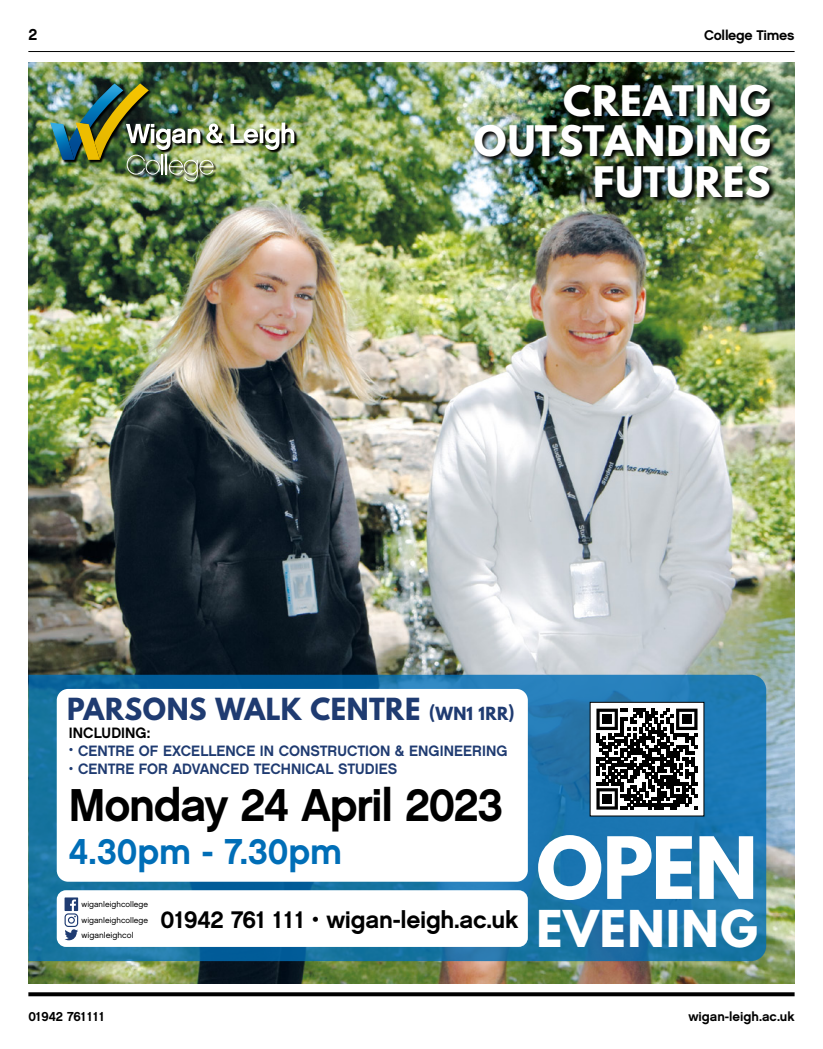
<style>
.page{position:relative;width:823px;height:1049px;background:#fff}
.page>*{position:absolute;margin:0;border:0;box-sizing:border-box;transform-origin:0 0}
.t1{font:700 76px "League Spartan";color:#fff}
.t2{font:46px "Chalet New York Nineteen Sixty";letter-spacing:-.035em;color:#000}
.t3{font:700 45px "League Spartan";letter-spacing:.03em;color:#fff}
.t4{font:700 37.3px/40.4px "League Spartan";letter-spacing:.03em;color:#fff;text-align:right}
.t5{font:36px "Chalet New York Nineteen Sixty";letter-spacing:-.005em;color:#006eb7}
.t6{font:700 27px "League Spartan";letter-spacing:.015em;color:#1f3b71}
.t7{font:24px "Chalet New York Nineteen Sixty";letter-spacing:-.01em;color:#000}
.t8{font:16px "Chalet New York Nineteen Sixty";color:#000}
.t9{font:15px "Chalet New York Nineteen Sixty";color:#1f3b71}
.t10{font:15px "Chalet New York Nineteen Sixty";letter-spacing:.005em;color:#000}
.t11{font:14px "Chalet New York Nineteen Sixty";letter-spacing:-.02em;color:#000}
.t12{font:13px "Chalet New York Nineteen Sixty";color:#000}
.t13{font:8.2px "Chalet London Nineteen Sixty";color:#000}
.t14{font:8px/15.9px "Chalet London Nineteen Sixty";color:#000}
.s1{font-size:16.1px}
</style>
<div class="page">
<hr style="left:28px;top:51px;width:766px;height:1px;background:#000">
<svg style="left:28px;top:992px;width:766px;height:4px;background:#121212"></svg>
<img style="left:28px;top:62px;width:766px;height:922px">
<svg style="left:28px;top:675px;width:737px;height:286px;background:#1b74aa"></svg>
<img style="left:51px;top:84px;width:247px;height:101px">
<img style="left:230px;top:123px;width:64px;height:27px">
<img style="left:50px;top:83px;width:173px;height:98px">
<div style="left:590px;top:702px;width:113px;height:114px;background:#fff"></div>
<svg style="left:596px;top:709px;width:101px;height:100px"></svg>
<div style="left:602px;top:715px;width:9px;height:9px;background:#000"></div>
<div style="left:681px;top:715px;width:10px;height:9px;background:#000"></div>
<div style="left:602px;top:794px;width:9px;height:9px;background:#000"></div>
<div style="left:57px;top:689px;width:470px;height:193px;background:#fff;border-radius:11px"></div>
<div style="left:57px;top:890px;width:470px;height:57px;background:#fff;border-radius:9px"></div>
<svg style="left:64px;top:897px;width:14px;height:43px"></svg>
<img style="left:473px;top:84px;width:303px;height:120px">
<p class="t8" style="left:28px;top:25px;width:11px">2</p>
<p class="t11" style="left:703px;top:27px;width:92px">College Times</p>
<h3 class="t4" style="left:473px;top:80px;width:298px">CREATING<br>OUTSTANDING<br>FUTURES</h3>
<h3 class="t6" style="left:67px;top:688px;width:448px">PARSONS WALK CENTRE <span class="s1">(WN1 1RR)</span></h3>
<p class="t10" style="left:69px;top:723px;width:83px">INCLUDING:</p>
<p class="t9" style="left:69px;top:741px;width:440px">• CENTRE OF EXCELLENCE IN CONSTRUCTION &amp; ENGINEERING</p>
<p class="t9" style="left:69px;top:759px;width:329px">• CENTRE FOR ADVANCED TECHNICAL STUDIES</p>
<h2 class="t2" style="left:69px;top:776px;width:435px">Monday 24 April 2023</h2>
<h3 class="t5" style="left:69px;top:828px;width:275px">4.30pm - 7.30pm</h3>
<p class="t14" style="left:81px;top:896px;width:68px">wiganleighcollege wiganleighcollege</p>
<h3 class="t7" style="left:160px;top:904px;width:359px">01942 761 111 • wigan-leigh.ac.uk</h3>
<p class="t13" style="left:81px;top:930px;width:54px">wiganleighcol</p>
<h1 class="t1" style="left:536px;top:809px;width:223px">OPEN</h1>
<h3 class="t3" style="left:536px;top:893px;width:223px">EVENING</h3>
<p class="t12" style="left:28px;top:1008px;width:78px">01942 761111</p>
<p class="t12" style="left:688px;top:1008px;width:108px">wigan-leigh.ac.uk</p>
</div>
